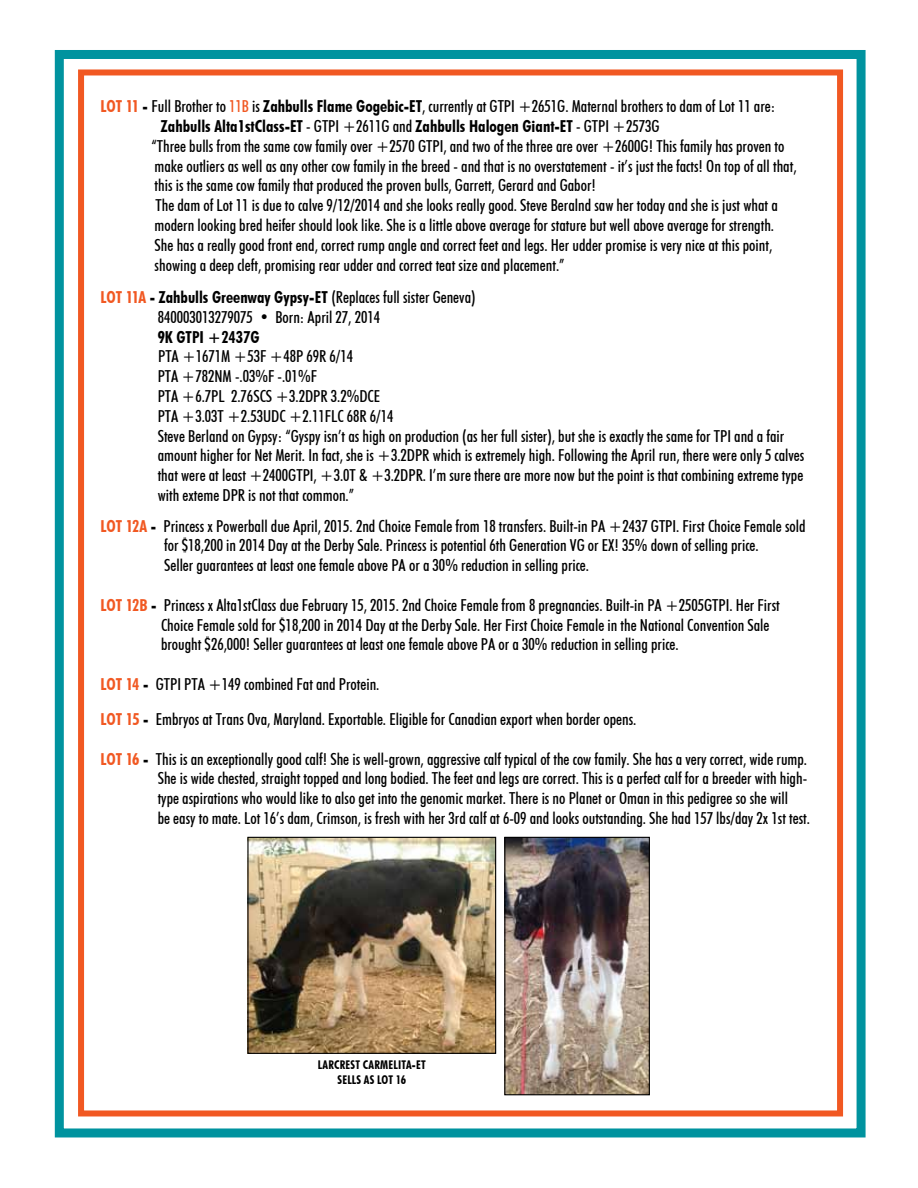
<style>
.page{position:relative;width:918px;height:1188px;background:#fff}
.page>*{position:absolute;margin:0;border:0;box-sizing:border-box;transform-origin:0 0}
.t1{font:500 condensed 16.5px/19.8px "Futura BT";color:#000}
.t2{font:700 condensed 16.5px "Futura BT";color:#000}
.t3{font:700 condensed 12px "Futura BT";color:#000}
.s1{font-weight:700;color:#f15822}
.s2{font-weight:700}
.s3{color:#f15822}
.s4{font-weight:500}
</style>
<div class="page">
<div style="left:55px;top:50px;width:811px;height:1087px;border:9px solid #00939f"></div>
<div style="left:78px;top:69px;width:765px;height:1047px;border:6px solid #f15822"></div>
<img style="left:249px;top:839px;width:245px;height:213px">
<div style="left:247px;top:837px;width:249px;height:217px;border:1px solid #000"></div>
<img style="left:506px;top:839px;width:142px;height:254px">
<div style="left:504px;top:837px;width:146px;height:258px;border:1px solid #000"></div>
<p class="t1" style="left:100px;top:96px;width:676px"><span class="s1">LOT 11</span> <span class="s2">-</span> Full Brother to <span class="s3">11B</span> is <span class="s2">Zahbulls Flame Gogebic-ET</span>, currently at GTPI +2651G. Maternal brothers to dam of Lot 11 are:</p>
<p class="t2" style="left:161px;top:116px;width:500px">Zahbulls Alta1stClass-ET <span class="s4">- GTPI +2611G and</span> Zahbulls Halogen Giant-ET <span class="s4">- GTPI +2573G</span></p>
<p class="t1" style="left:151px;top:136px;width:635px">“Three bulls from the same cow family over +2570 GTPI, and two of the three are over +2600G! This family has proven to</p>
<p class="t1" style="left:155px;top:156px;width:643px">make outliers as well as any other cow family in the breed - and that is no overstatement - it’s just the facts! On top of all that,</p>
<p class="t1" style="left:155px;top:176px;width:443px">this is the same cow family that produced the proven bulls, Garrett, Gerard and Gabor!</p>
<p class="t1" style="left:155px;top:195px;width:624px">The dam of Lot 11 is due to calve 9/12/2014 and she looks really good. Steve Beralnd saw her today and she is just what a</p>
<p class="t1" style="left:155px;top:215px;width:621px">modern looking bred heifer should look like. She is a little above average for stature but well above average for strength.</p>
<p class="t1" style="left:155px;top:235px;width:619px">She has a really good front end, correct rump angle and correct feet and legs. Her udder promise is very nice at this point,</p>
<p class="t1" style="left:155px;top:255px;width:412px">showing a deep cleft, promising rear udder and correct teat size and placement.”</p>
<p class="t1" style="left:158px;top:287px;width:319px;text-indent:-57px"><span class="s1">LOT 11A</span> <span class="s2">- Zahbulls Greenway Gypsy-ET</span> (Replaces full sister Geneva)<br>840003013279075 • Born: April 27, 2014</p>
<p class="t2" style="left:158px;top:327px;width:102px">9K GTPI +2437G</p>
<p class="t1" style="left:158px;top:347px;width:648px">PTA +1671M +53F +48P 69R 6/14<br>PTA +782NM -.03%F -.01%F<br>PTA +6.7PL 2.76SCS +3.2DPR 3.2%DCE<br>PTA +3.03T +2.53UDC +2.11FLC 68R 6/14<br>Steve Berland on Gypsy: “Gyspy isn’t as high on production (as her full sister), but she is exactly the same for TPI and a fair amount higher for Net Merit. In fact, she is +3.2DPR which is extremely high. Following the April run, there were only 5 calves that were at least +2400GTPI, +3.0T &amp; +3.2DPR. I’m sure there are more now but the point is that combining extreme type with exteme DPR is not that common.”</p>
<p class="t1" style="left:164px;top:516px;width:643px;text-indent:-64px"><span class="s1">LOT 12A</span> <span class="s2">-</span> Princess x Powerball due April, 2015. 2nd Choice Female from 18 transfers. Built-in PA +2437 GTPI. First Choice Female sold for $18,200 in 2014 Day at the Derby Sale. Princess is potential 6th Generation VG or EX! 35% down of selling price.<br>Seller guarantees at least one female above PA or a 30% reduction in selling price.</p>
<p class="t1" style="left:161px;top:595px;width:620px;text-indent:-61px"><span class="s1">LOT 12B</span> <span class="s2">-</span> Princess x Alta1stClass due February 15, 2015. 2nd Choice Female from 8 pregnancies. Built-in PA +2505GTPI. Her First<br>Choice Female sold for $18,200 in 2014 Day at the Derby Sale. Her First Choice Female in the National Convention Sale brought $26,000! Seller guarantees at least one female above PA or a 30% reduction in selling price.</p>
<p class="t1" style="left:100px;top:674px;width:280px"><span class="s1">LOT 14</span> <span class="s2">-</span> GTPI PTA +149 combined Fat and Protein.</p>
<p class="t1" style="left:100px;top:709px;width:537px"><span class="s1">LOT 15</span> <span class="s2">-</span> Embryos at Trans Ova, Maryland. Exportable. Eligible for Canadian export when border opens.</p>
<p class="t1" style="left:158px;top:749px;width:654px;text-indent:-57px"><span class="s1">LOT 16</span> <span class="s2">-</span> This is an exceptionally good calf! She is well-grown, aggressive calf typical of the cow family. She has a very correct, wide rump.<br>She is wide chested, straight topped and long bodied. The feet and legs are correct. This is a perfect calf for a breeder with high&shy;type aspirations who would like to also get into the genomic market. There is no Planet or Oman in this pedigree so she will<br>be easy to mate. Lot 16’s dam, Crimson, is fresh with her 3rd calf at 6-09 and looks outstanding. She had 157 lbs/day 2x 1st test.</p>
<p class="t3" style="left:318px;top:1058px;width:7px">larcrest</p>
<p class="t3" style="left:363px;top:1058px;width:59px">carmelita-et</p>
<p class="t3" style="left:338px;top:1072px;width:6px">sells</p>
<p class="t3" style="left:364px;top:1072px;width:44px">as lot 16</p>
</div>
